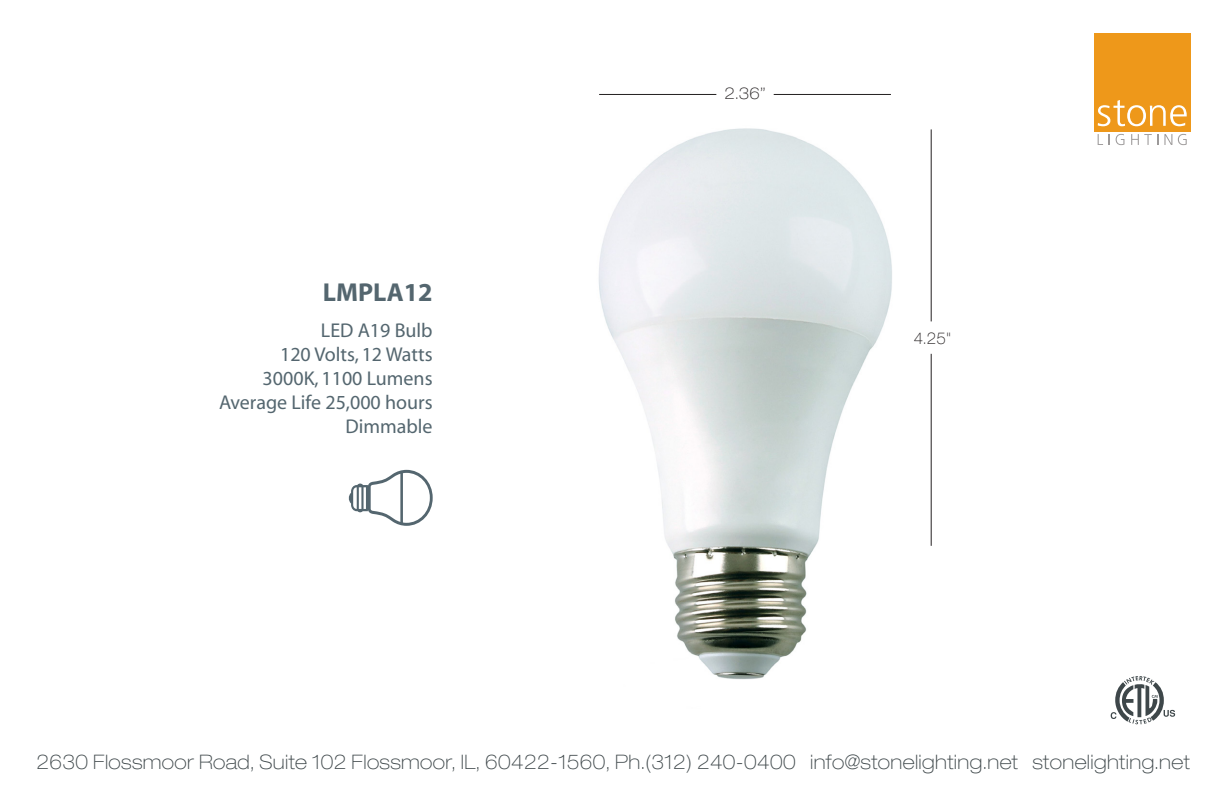
<style>
.page{position:relative;width:1224px;height:794px;background:#fff}
.page>*{position:absolute;margin:0;border:0;box-sizing:border-box;transform-origin:0 0}
.t1{font:700 26px "Myriad";color:#54666f}
.t2{font:100 expanded 20px "Helvetica Neue LT Std";letter-spacing:.02em;color:#3e474a}
.t3{font:20px/24px "Myriad";color:#54666f;text-align:right}
.t4{font:100 expanded 16px "Helvetica Neue LT Std";color:#231f20}
.t5{font:100 expanded 16px "Helvetica Neue LT Std";color:#231f20;scale:.9 1}
</style>
<div class="page">
<img style="left:598px;top:94px;width:294px;height:586px">
<svg style="left:1098px;top:134px;width:5px;height:11px"></svg>
<svg style="left:1116px;top:134px;width:8px;height:11px"></svg>
<svg style="left:1131px;top:134px;width:27px;height:11px"></svg>
<svg style="left:1164px;top:134px;width:8px;height:11px"></svg>
<svg style="left:1178px;top:134px;width:9px;height:11px"></svg>
<div style="left:1095px;top:33px;width:96px;height:98px;background:#ee981a"></div>
<svg style="left:1098px;top:100px;width:89px;height:26px"></svg>
<svg style="left:1111px;top:676px;width:64px;height:48px"></svg>
<hr style="left:774px;top:94px;width:117px;height:1px;background:#231f20">
<hr style="left:599px;top:94px;width:117px;height:1px;background:#231f20">
<hr style="left:931px;top:129px;width:1px;height:192px;background:#231f20">
<hr style="left:931px;top:354px;width:1px;height:192px;background:#231f20">
<svg style="left:348px;top:470px;width:85px;height:56px"></svg>
<h1 class="t1" style="left:323px;top:279px;width:111px">LMPLA12</h1>
<p class="t3" style="left:219px;top:319px;width:215px">LED A19 Bulb<br>120 Volts, 12 Watts<br>3000K, 1100 Lumens<br>Average Life 25,000 hours<br>Dimmable</p>
<p class="t4" style="left:724px;top:84px;width:43px">2.36”</p>
<p class="t5" style="left:914px;top:328px;width:43px">4.25"</p>
<p class="t2" style="left:37px;top:749px;width:1155px">2630 Flossmoor Road, Suite 102 Flossmoor, IL, 60422-1560, Ph.(312) 240-0400 info@stonelighting.net stonelighting.net</p>
</div>
